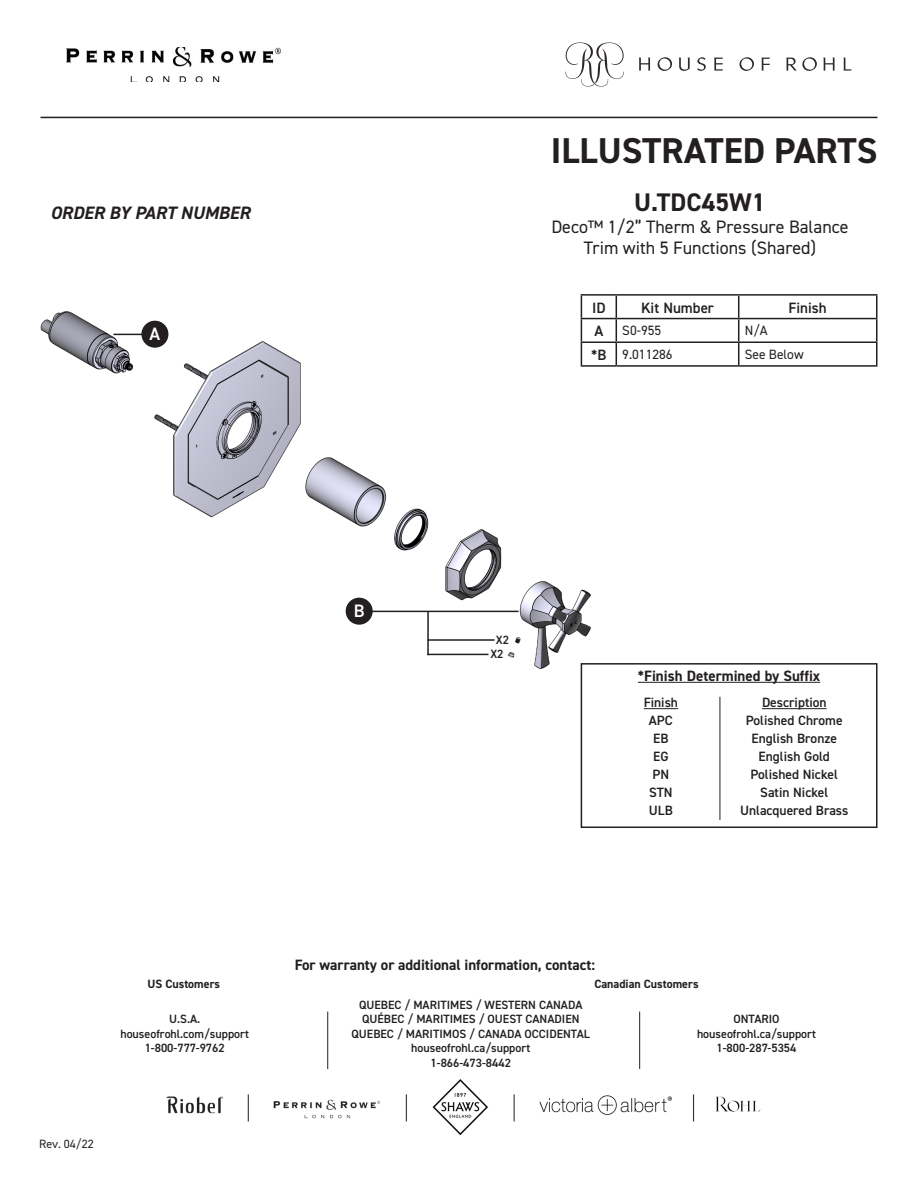
<style>
.page{position:relative;width:918px;height:1188px;background:#fff}
.page>*{position:absolute;margin:0;border:0;box-sizing:border-box;transform-origin:0 0}
.t1{font:700 36px "DIN2014";color:#231f20}
.t2{font:700 25.5px "DIN2014";color:#231f20}
.t3{font:18px/21.6px "DIN2014";color:#231f20;text-align:center}
.t4{font:italic 700 18px "DIN2014";color:#231f20}
.t5{font:600 18px "DIN2014";color:#fff}
.t6{font:700 15px "DIN2014";color:#231f20}
.t7{font:600 15px "DIN2014";color:#231f20}
.t8{font:600 13.5px/18px "DIN2014";color:#231f20;text-align:center}
.t9{font:13.5px "DIN2014";color:#231f20}
.t10{font:600 12px/14.4px "DIN2014";color:#231f20;text-align:center}
.t11{font:700 12px "DIN2014";color:#231f20}
.t12{font:12px "DIN2014";color:#231f20}
.s1{font-weight:600;font-size:15px}
</style>
<div class="page">
<img style="left:40px;top:294px;width:561px;height:459px">
<hr style="left:581px;top:294px;width:35px;height:2px;background:#231f20">
<hr style="left:616px;top:294px;width:123px;height:2px;background:#231f20">
<hr style="left:739px;top:294px;width:139px;height:2px;background:#231f20">
<hr style="left:876px;top:296px;width:2px;height:22px;background:#231f20">
<hr style="left:581px;top:318px;width:35px;height:1px;background:#231f20">
<hr style="left:616px;top:318px;width:123px;height:1px;background:#231f20">
<hr style="left:739px;top:318px;width:139px;height:1px;background:#231f20">
<hr style="left:876px;top:319px;width:2px;height:22px;background:#231f20">
<hr style="left:581px;top:341px;width:35px;height:2px;background:#231f20">
<svg style="left:581px;top:296px;width:1px;height:69px"></svg>
<hr style="left:616px;top:341px;width:123px;height:2px;background:#231f20">
<svg style="left:616px;top:296px;width:1px;height:69px"></svg>
<hr style="left:739px;top:341px;width:139px;height:2px;background:#231f20">
<svg style="left:738px;top:296px;width:1px;height:69px"></svg>
<hr style="left:876px;top:343px;width:2px;height:22px;background:#231f20">
<hr style="left:581px;top:365px;width:35px;height:2px;background:#231f20">
<hr style="left:616px;top:365px;width:123px;height:2px;background:#231f20">
<hr style="left:739px;top:365px;width:139px;height:2px;background:#231f20">
<hr style="left:639px;top:1012px;width:1px;height:57px;background:#231f20">
<img style="left:498px;top:626px;width:30px;height:37px">
<div style="left:346px;top:598px;width:27px;height:27px;background:#231f20;border-radius:50%"></div>
<hr style="left:372px;top:611px;width:147px;height:1px;background:#231f20">
<hr style="left:427px;top:612px;width:2px;height:43px;background:#231f20">
<hr style="left:427px;top:654px;width:61px;height:1px;background:#231f20">
<hr style="left:427px;top:639px;width:68px;height:2px;background:#231f20">
<hr style="left:40px;top:117px;width:838px;height:1px;background:#231f20">
<svg style="left:565px;top:42px;width:59px;height:45px"></svg>
<svg style="left:639px;top:58px;width:11px;height:13px"></svg>
<svg style="left:679px;top:58px;width:11px;height:13px"></svg>
<svg style="left:697px;top:57px;width:9px;height:14px"></svg>
<svg style="left:714px;top:58px;width:9px;height:13px"></svg>
<svg style="left:739px;top:57px;width:15px;height:14px"></svg>
<svg style="left:657px;top:57px;width:15px;height:14px"></svg>
<svg style="left:761px;top:58px;width:9px;height:13px"></svg>
<svg style="left:786px;top:57px;width:31px;height:14px"></svg>
<svg style="left:823px;top:58px;width:12px;height:13px"></svg>
<svg style="left:843px;top:58px;width:9px;height:13px"></svg>
<img style="left:66px;top:47px;width:215px;height:35px">
<img style="left:166px;top:1080px;width:594px;height:54px">
<hr style="left:327px;top:1012px;width:1px;height:57px;background:#231f20">
<div style="left:141px;top:321px;width:27px;height:27px;background:#231f20;border-radius:50%"></div>
<hr style="left:113px;top:334px;width:32px;height:1px;background:#231f20">
<div style="left:581px;top:663px;width:297px;height:165px;border:2px solid #231f20"></div>
<hr style="left:638px;top:682px;width:182px;height:1px;background:#231f20">
<hr style="left:720px;top:697px;width:1px;height:123px;background:#231f20">
<hr style="left:644px;top:708px;width:34px;height:1px;background:#231f20">
<hr style="left:762px;top:708px;width:65px;height:1px;background:#231f20">
<h3 class="t4" style="left:50px;top:201px;width:201px">ORDER BY PART NUMBER</h3>
<h3 class="t5" style="left:150px;top:322px;width:12px">A</h3>
<h1 class="t1" style="left:551px;top:127px;width:328px">ILLUSTRATED PARTS</h1>
<h2 class="t2" style="left:634px;top:185px;width:133px">U.TDC45W1</h2>
<h3 class="t3" style="left:551px;top:215px;width:299px">Deco™ 1/2” Therm &amp; Pressure Balance<br>Trim with 5 Functions (Shared)</h3>
<p class="t7" style="left:592px;top:297px;width:15px">ID</p>
<p class="t7" style="left:641px;top:297px;width:75px">Kit Number</p>
<p class="t7" style="left:789px;top:297px;width:40px">Finish</p>
<p class="t7" style="left:594px;top:321px;width:10px">A</p>
<p class="t9" style="left:622px;top:322px;width:41px">S0-955</p>
<p class="t9" style="left:745px;top:322px;width:24px">N/A</p>
<p class="t9" style="left:591px;top:346px;width:83px"><span class="s1">*B</span> 9.011286</p>
<p class="t9" style="left:745px;top:346px;width:60px">See Below</p>
<h3 class="t5" style="left:354px;top:599px;width:12px">B</h3>
<p class="t10" style="left:490px;top:632px;width:20px">X2<br>X2</p>
<p class="t6" style="left:638px;top:666px;width:184px">*Finish Determined by Suffix</p>
<p class="t8" style="left:644px;top:693px;width:36px">Finish<br>APC<br>EB<br>EG<br>PN<br>STN<br>ULB</p>
<p class="t8" style="left:740px;top:693px;width:110px">Description<br>Polished Chrome<br>English Bronze<br>English Gold<br>Polished Nickel<br>Satin Nickel<br>Unlacquered Brass</p>
<p class="t6" style="left:295px;top:955px;width:302px">For warranty or additional information, contact:</p>
<p class="t11" style="left:147px;top:976px;width:74px">US Customers</p>
<p class="t11" style="left:594px;top:976px;width:106px">Canadian Customers</p>
<p class="t10" style="left:120px;top:1012px;width:130px">U.S.A. houseofrohl.com/support<br>1-800-777-9762</p>
<p class="t10" style="left:352px;top:997px;width:240px">QUEBEC / MARITIMES / WESTERN CANADA<br>QUÉBEC / MARITIMES / OUEST CANADIEN<br>QUEBEC / MARITIMOS / CANADA OCCIDENTAL houseofrohl.ca/support<br>1-866-473-8442</p>
<p class="t10" style="left:697px;top:1012px;width:120px">ONTARIO houseofrohl.ca/support<br>1-800-287-5354</p>
<p class="t12" style="left:39px;top:1136px;width:56px">Rev. 04/22</p>
</div>
